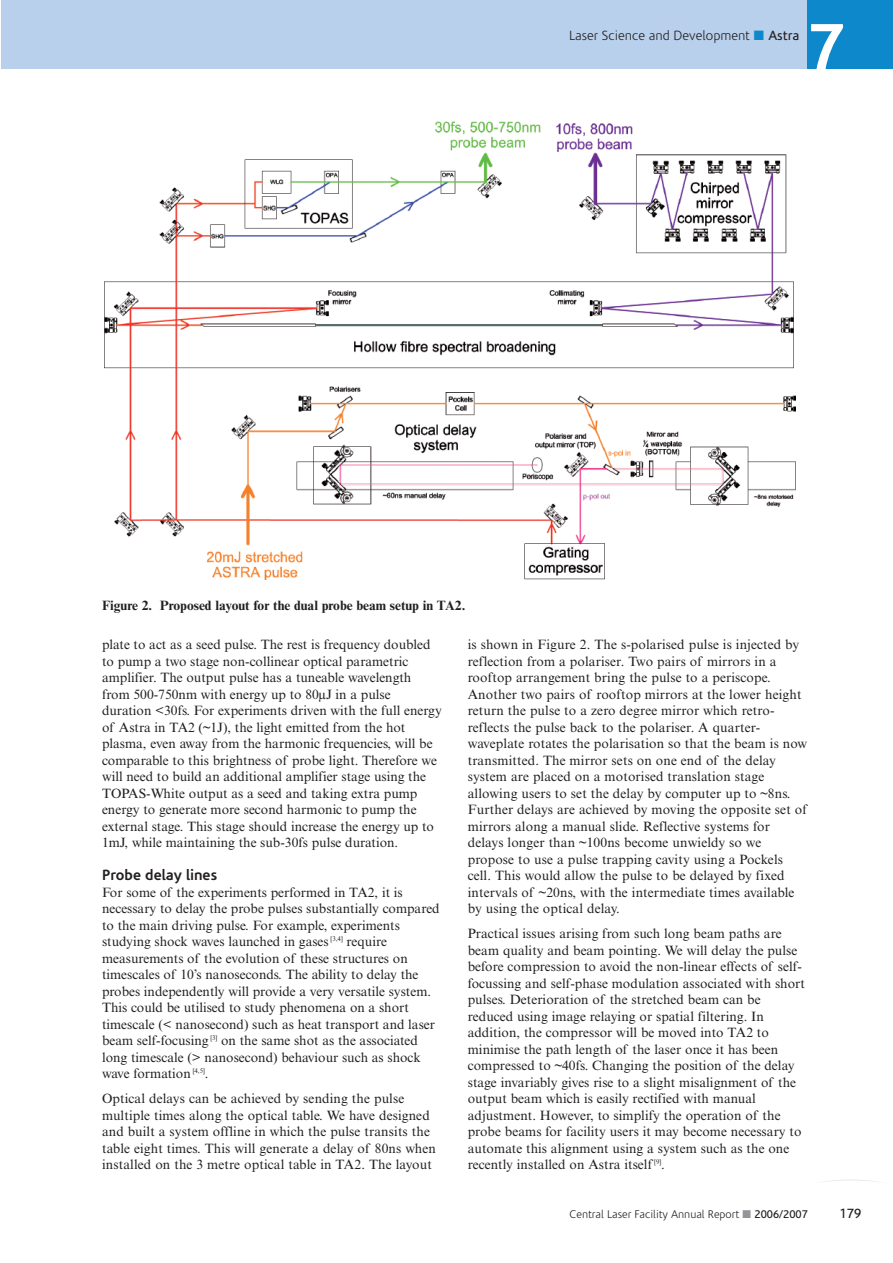
<style>
.page{position:relative;width:893px;height:1263px;background:#fff}
.page>*{position:absolute;margin:0;border:0;box-sizing:border-box;transform-origin:0 0}
.t1{font:700 66px "Corisande";color:#fff}
.t2{font:700 15px "Corisande";color:#231f20}
.t3{font:13.5px/16.5px "Times NRMT";letter-spacing:.005em;color:#231f20}
.t4{font:700 13.5px "Times NRMT";color:#231f20}
.t5{font:300 13.5px "Corisande";color:#231f20}
.t6{font:13.5px "Corisande";color:#231f20}
.t7{font:300 11.25px "Corisande";color:#231f20}
.s1{color:#0c88cb}
.s2{font-weight:400}
.s3{color:#939598}
</style>
<div class="page">
<div style="left:2px;top:0;width:806px;height:68px;background:#b8d0eb"></div>
<div style="left:808px;top:0;width:85px;height:68px;background:#0c88cb"></div>
<svg style="left:824px;top:1179px;width:53px;height:3px"></svg>
<img style="left:104px;top:121px;width:691px;height:458px">
<p class="t5" style="left:569px;top:30px;width:232px">Laser Science and Development <span class="s1">■</span> <span class="s2">Astra</span></p>
<h1 class="t1" style="left:808px;top:21px;width:38px">7</h1>
<p class="t4" style="left:102px;top:600px;width:365px">Figure 2. Proposed layout for the dual probe beam setup in TA2.</p>
<p class="t3" style="left:102px;top:638px;width:341px">plate to act as a seed pulse. The rest is frequency doubled to pump a two stage non-collinear optical parametric amplifier. The output pulse has a tuneable wavelength from 500-750nm with energy up to 80µJ in a pulse duration &lt;30fs. For experiments driven with the full energy of Astra in TA2 (~1J), the light emitted from the hot plasma, even away from the harmonic frequencies, will be comparable to this brightness of probe light. Therefore we will need to build an additional amplifier stage using the TOPAS-White output as a seed and taking extra pump energy to generate more second harmonic to pump the external stage. This stage should increase the energy up to 1mJ, while maintaining the sub-30fs pulse duration.</p>
<p class="t2" style="left:102px;top:869px;width:117px">Probe delay lines</p>
<p class="t3" style="left:102px;top:885px;width:339px">For some of the experiments performed in TA2, it is necessary to delay the probe pulses substantially compared to the main driving pulse. For example, experiments studying shock waves launched in gases <sup>[3,4]</sup> require measurements of the evolution of these structures on timescales of 10’s nanoseconds. The ability to delay the probes independently will provide a very versatile system.<br>This could be utilised to study phenomena on a short timescale (&lt; nanosecond) such as heat transport and laser beam self-focusing <sup>[3]</sup> on the same shot as the associated long timescale (&gt; nanosecond) behaviour such as shock wave formation <sup>[4,5]</sup>.</p>
<p class="t3" style="left:102px;top:1092px;width:335px">Optical delays can be achieved by sending the pulse multiple times along the optical table. We have designed and built a system offline in which the pulse transits the table eight times. This will generate a delay of 80ns when installed on the 3 metre optical table in TA2. The layout</p>
<p class="t3" style="left:468px;top:638px;width:341px">is shown in Figure 2. The s-polarised pulse is injected by reflection from a polariser. Two pairs of mirrors in a rooftop arrangement bring the pulse to a periscope.<br>Another two pairs of rooftop mirrors at the lower height return the pulse to a zero degree mirror which retro&shy;reflects the pulse back to the polariser. A quarter&shy;waveplate rotates the polarisation so that the beam is now transmitted. The mirror sets on one end of the delay system are placed on a motorised translation stage allowing users to set the delay by computer up to ~8ns.<br>Further delays are achieved by moving the opposite set of mirrors along a manual slide. Reflective systems for delays longer than ~100ns become unwieldy so we propose to use a pulse trapping cavity using a Pockels cell. This would allow the pulse to be delayed by fixed intervals of ~20ns, with the intermediate times available by using the optical delay.</p>
<p class="t3" style="left:468px;top:927px;width:339px">Practical issues arising from such long beam paths are beam quality and beam pointing. We will delay the pulse before compression to avoid the non-linear effects of self&shy;focussing and self-phase modulation associated with short pulses. Deterioration of the stretched beam can be reduced using image relaying or spatial filtering. In addition, the compressor will be moved into TA2 to minimise the path length of the laser once it has been compressed to ~40fs. Changing the position of the delay stage invariably gives rise to a slight misalignment of the output beam which is easily rectified with manual adjustment. However, to simplify the operation of the probe beams for facility users it may become necessary to automate this alignment using a system such as the one recently installed on Astra itself <sup>[9]</sup>.</p>
<p class="t7" style="left:570px;top:1210px;width:240px">Central Laser Facility Annual Report <span class="s3">■</span> <span class="s2">2006/2007</span></p>
<p class="t6" style="left:839px;top:1208px;width:24px">179</p>
</div>
